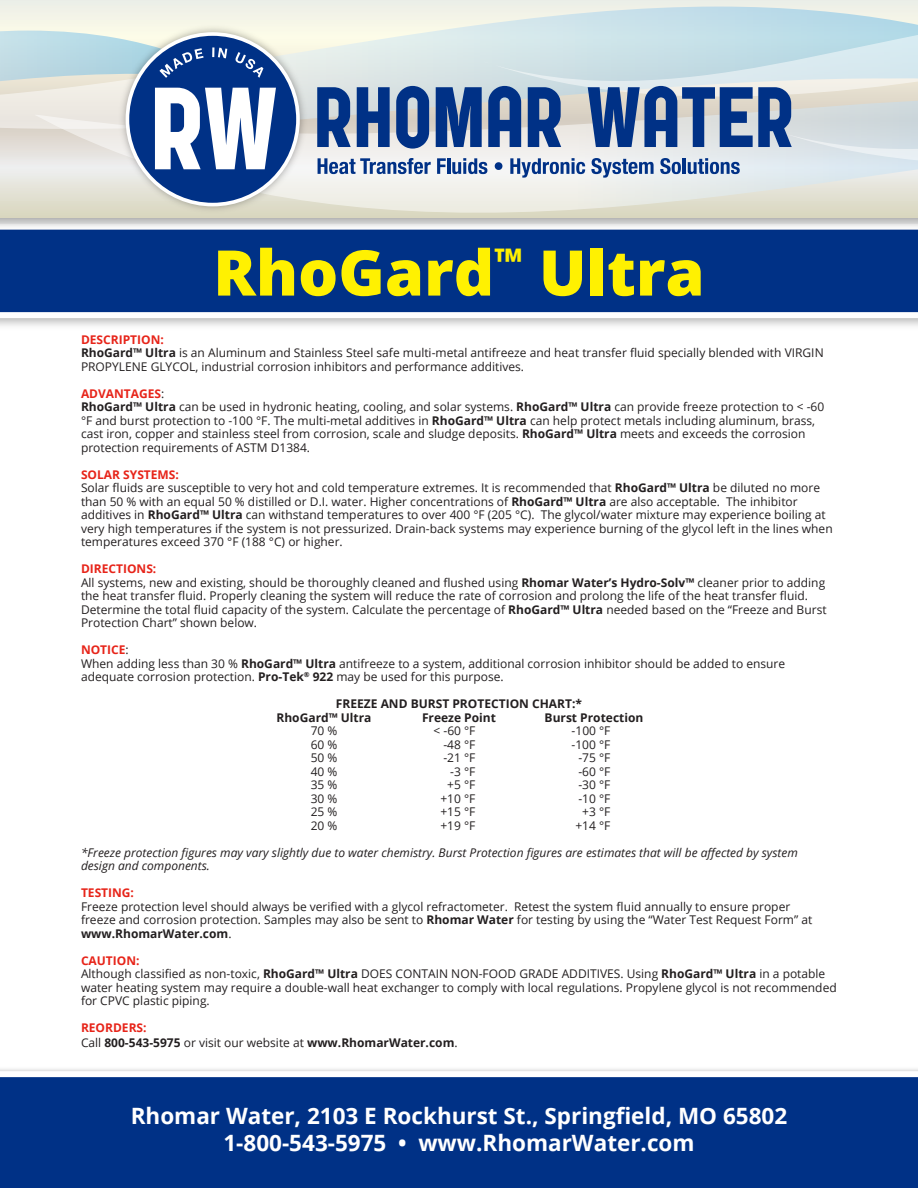
<style>
.page{position:relative;width:918px;height:1188px;background:#fff}
.page>*{position:absolute;margin:0;border:0;box-sizing:border-box;transform-origin:0 0}
.t1{font:800 63px "Open Sans";color:#fff101}
.t2{font:700 22.5px "Open Sans";color:#fff}
.t3{font:12px/13.5px "Open Sans";color:#231f20}
.t4{font:italic 12px "Open Sans";color:#231f20}
.t5{font:700 12px "Open Sans";color:#231f20}
.t6{font:700 12px "Open Sans";color:#e72419}
.s1{font-weight:700}
.s2{font-weight:400;color:#231f20}
.s3{font-weight:400}
</style>
<div class="page">
<div style="left:0;top:234px;width:918px;height:79px;background:#003186"></div>
<div style="left:0;top:1071px;width:918px;height:117px;background:#003186"></div>
<img style="left:0;top:218px;width:918px;height:16px">
<svg style="left:0;top:0;width:918px;height:218px;background:#e4e5d8"></svg>
<svg style="left:0;top:7px;width:918px;height:89px;background:#edf0e7"></svg>
<svg style="left:35px;top:96px;width:883px;height:117px;background:#e7e7dd"></svg>
<svg style="left:317px;top:12px;width:601px;height:166px;background:#afc1d3"></svg>
<img style="left:115px;top:22px;width:195px;height:195px">
<div style="left:127px;top:34px;width:171px;height:171px;background:#003186;border-radius:50%"></div>
<svg style="left:0;top:31px;width:276px;height:138px"></svg>
<p class="t1" style="left:213px;top:225px;width:493px">RhoGard<sup>™</sup> Ultra</p>
<p class="t6" style="left:81px;top:331px;width:84px">DESCRIPTION:</p>
<p class="t3" style="left:81px;top:346px;width:744px"><span class="s1">RhoGard™ Ultra</span> is an Aluminum and Stainless Steel safe multi-metal antifreeze and heat transfer fluid specially blended with VIRGIN<br>PROPYLENE GLYCOL, industrial corrosion inhibitors and performance additives.</p>
<p class="t6" style="left:81px;top:385px;width:85px">ADVANTAGES<span class="s2">:</span></p>
<p class="t3" style="left:81px;top:400px;width:745px"><span class="s1">RhoGard™ Ultra</span> can be used in hydronic heating, cooling, and solar systems. <span class="s1">RhoGard™ Ultra</span> can provide freeze protection to &lt; -60 °F and burst protection to -100 °F. The multi-metal additives in <span class="s1">RhoGard™ Ultra</span> can help protect metals including aluminum, brass, cast iron, copper and stainless steel from corrosion, scale and sludge deposits. <span class="s1">RhoGard™ Ultra</span> meets and exceeds the corrosion protection requirements of ASTM D1384.</p>
<p class="t6" style="left:81px;top:466px;width:99px">SOLAR SYSTEMS:</p>
<p class="t3" style="left:81px;top:481px;width:753px">Solar fluids are susceptible to very hot and cold temperature extremes. It is recommended that <span class="s1">RhoGard™ Ultra</span> be diluted no more than 50 % with an equal 50 % distilled or D.I. water. Higher concentrations of <span class="s1">RhoGard™ Ultra</span> are also acceptable. The inhibitor additives in <span class="s1">RhoGard™ Ultra</span> can withstand temperatures to over 400 °F (205 °C). The glycol/water mixture may experience boiling at very high temperatures if the system is not pressurized. Drain-back systems may experience burning of the glycol left in the lines when temperatures exceed 370 °F (188 °C) or higher.</p>
<p class="t6" style="left:81px;top:561px;width:77px">DIRECTIONS:</p>
<p class="t3" style="left:81px;top:576px;width:747px">All systems, new and existing, should be thoroughly cleaned and flushed using <span class="s1">Rhomar Water’s Hydro-Solv™</span> cleaner prior to adding the heat transfer fluid. Properly cleaning the system will reduce the rate of corrosion and prolong the life of the heat transfer fluid.<br>Determine the total fluid capacity of the system. Calculate the percentage of <span class="s1">RhoGard™ Ultra</span> needed based on the “Freeze and Burst Protection Chart” shown below.</p>
<p class="t6" style="left:81px;top:642px;width:49px">NOTICE<span class="s2">:</span></p>
<p class="t3" style="left:81px;top:657px;width:706px">When adding less than 30 % <span class="s1">RhoGard™ Ultra</span> antifreeze to a system, additional corrosion inhibitor should be added to ensure adequate corrosion protection. <span class="s1">Pro-Tek</span><sup>®</sup> <span class="s1">922</span> may be used for this purpose.</p>
<p class="t5" style="left:336px;top:696px;width:248px">FREEZE AND BURST PROTECTION CHART:*</p>
<p class="t5" style="left:277px;top:709px;width:96px">RhoGard™ Ultra</p>
<p class="t5" style="left:422px;top:709px;width:76px">Freeze Point</p>
<p class="t5" style="left:545px;top:709px;width:100px">Burst Protection</p>
<p class="t3" style="left:311px;top:724px;width:28px">70 %</p>
<p class="t3" style="left:433px;top:724px;width:44px">&lt; -60 °F</p>
<p class="t3" style="left:572px;top:724px;width:40px">-100 °F</p>
<p class="t3" style="left:311px;top:738px;width:28px">60 %</p>
<p class="t3" style="left:443px;top:738px;width:34px">-48 °F</p>
<p class="t3" style="left:572px;top:738px;width:40px">-100 °F</p>
<p class="t3" style="left:311px;top:751px;width:28px">50 %</p>
<p class="t3" style="left:443px;top:751px;width:34px">-21 °F</p>
<p class="t3" style="left:578px;top:751px;width:34px">-75 °F</p>
<p class="t3" style="left:311px;top:765px;width:28px">40 %</p>
<p class="t3" style="left:450px;top:765px;width:27px">-3 °F</p>
<p class="t3" style="left:578px;top:765px;width:34px">-60 °F</p>
<p class="t3" style="left:311px;top:778px;width:28px">35 %</p>
<p class="t3" style="left:447px;top:778px;width:30px">+5 °F</p>
<p class="t3" style="left:578px;top:778px;width:34px">-30 °F</p>
<p class="t3" style="left:311px;top:792px;width:28px">30 %</p>
<p class="t3" style="left:440px;top:792px;width:37px">+10 °F</p>
<p class="t3" style="left:578px;top:792px;width:34px">-10 °F</p>
<p class="t3" style="left:311px;top:805px;width:28px">25 %</p>
<p class="t3" style="left:440px;top:805px;width:37px">+15 °F</p>
<p class="t3" style="left:582px;top:805px;width:30px">+3 °F</p>
<p class="t3" style="left:311px;top:819px;width:28px">20 %</p>
<p class="t3" style="left:440px;top:819px;width:37px">+19 °F</p>
<p class="t3" style="left:575px;top:819px;width:37px">+14 °F</p>
<p class="t4" style="left:81px;top:844px;width:718px">*Freeze protection figures may vary slightly due to water chemistry. Burst Protection figures are estimates that will be affected by system</p>
<p class="t4" style="left:81px;top:858px;width:130px">design and components.</p>
<p class="t6" style="left:81px;top:885px;width:55px">TESTING:</p>
<p class="t3" style="left:81px;top:900px;width:711px">Freeze protection level should always be verified with a glycol refractometer. Retest the system fluid annually to ensure proper</p>
<p class="t3" style="left:81px;top:913px;width:733px">freeze and corrosion protection. Samples may also be sent to <span class="s1">Rhomar Water</span> for testing by using the “Water Test Request Form” at <span class="s1">www.RhomarWater.com</span>.</p>
<p class="t6" style="left:81px;top:952px;width:60px">CAUTION:</p>
<p class="t3" style="left:81px;top:967px;width:757px">Although classified as non-toxic, <span class="s1">RhoGard™ Ultra</span> DOES CONTAIN NON-FOOD GRADE ADDITIVES. Using <span class="s1">RhoGard™ Ultra</span> in a potable water heating system may require a double-wall heat exchanger to comply with local regulations. Propylene glycol is not recommended for CPVC plastic piping.</p>
<p class="t6" style="left:81px;top:1020px;width:67px">REORDERS:</p>
<p class="t5" style="left:81px;top:1034px;width:378px"><span class="s3">Call</span> 800-543-5975 <span class="s3">or visit our website at</span> www.RhomarWater.com<span class="s3">.</span></p>
<p class="t2" style="left:131px;top:1100px;width:658px">Rhomar Water, 2103 E Rockhurst St., Springfield, MO 65802</p>
<p class="t2" style="left:223px;top:1127px;width:473px">1-800-543-5975 • www.RhomarWater.com</p>
</div>
